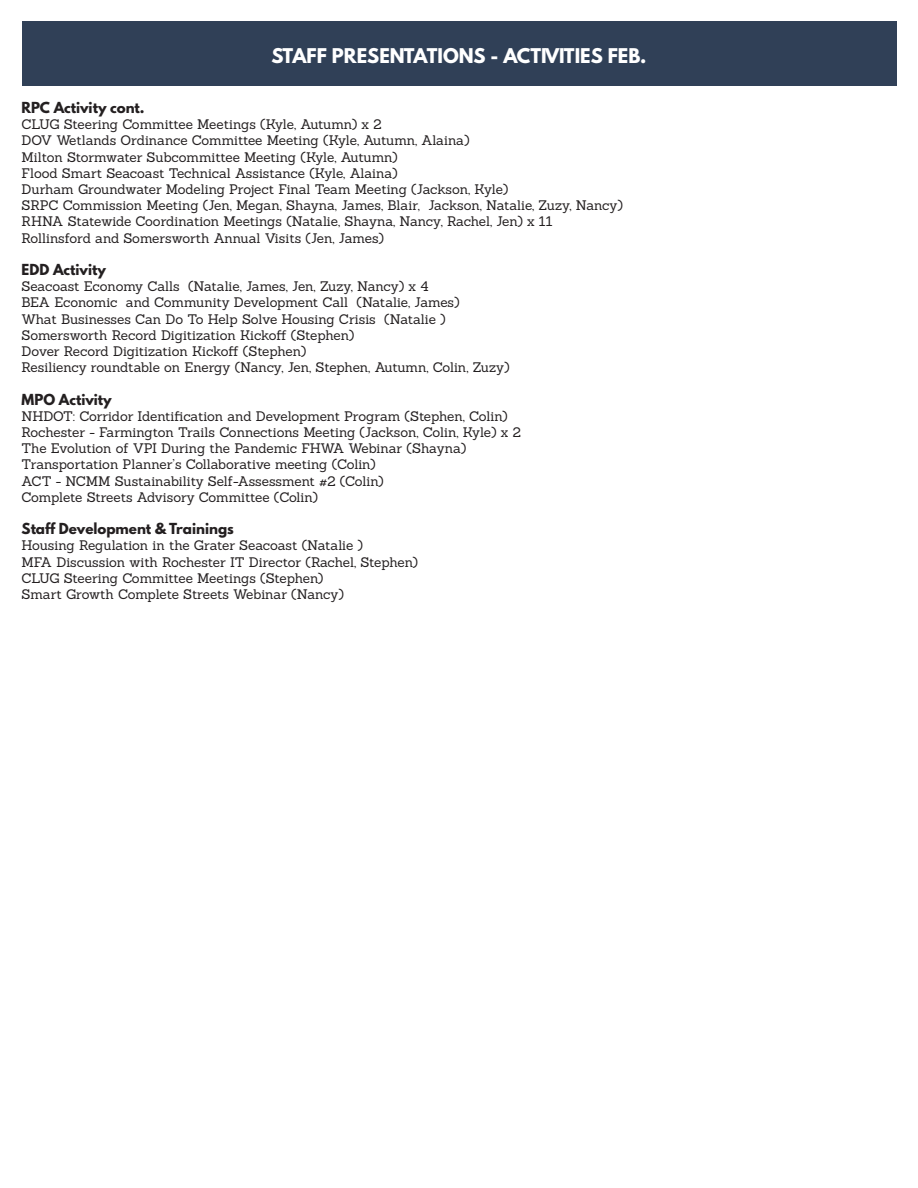
<style>
.page{position:relative;width:918px;height:1188px;background:#fff}
.page>*{position:absolute;margin:0;border:0;box-sizing:border-box;transform-origin:0 0}
.Table_Header{font:700 18px "League Spartan";color:#fff}
.Text{font:13.5px "Sanchez";letter-spacing:-.005em;color:#231f20}
.t1{font:700 13.5px "League Spartan";color:#231f20}
</style>
<div class="page">
<div style="left:22px;top:22px;width:874px;height:64px;background:#304057"></div>
<p class="Table_Header" style="left:271px;top:42px;width:377px">STAFF PRESENTATIONS - ACTIVITIES FEB.</p>
<p class="t1" style="left:22px;top:97px;width:125px">RPC Activity cont.</p>
<p class="Text" style="left:22px;top:116px;width:361px">CLUG Steering Committee Meetings (Kyle, Autumn) x 2</p>
<p class="Text" style="left:22px;top:132px;width:450px">DOV Wetlands Ordinance Committee Meeting (Kyle, Autumn, Alaina)</p>
<p class="Text" style="left:22px;top:148px;width:378px">Milton Stormwater Subcommittee Meeting (Kyle, Autumn)</p>
<p class="Text" style="left:22px;top:164px;width:378px">Flood Smart Seacoast Technical Assistance (Kyle, Alaina)</p>
<p class="Text" style="left:22px;top:180px;width:488px">Durham Groundwater Modeling Project Final Team Meeting (Jackson, Kyle)</p>
<p class="Text" style="left:22px;top:197px;width:603px">SRPC Commission Meeting (Jen, Megan, Shayna, James, Blair, Jackson, Natalie, Zuzy, Nancy)</p>
<p class="Text" style="left:22px;top:213px;width:533px">RHNA Statewide Coordination Meetings (Natalie, Shayna, Nancy, Rachel, Jen) x 11</p>
<p class="Text" style="left:22px;top:229px;width:364px">Rollinsford and Somersworth Annual Visits (Jen, James)</p>
<p class="t1" style="left:22px;top:259px;width:86px">EDD Activity</p>
<p class="Text" style="left:22px;top:278px;width:408px">Seacoast Economy Calls (Natalie, James, Jen, Zuzy, Nancy) x 4</p>
<p class="Text" style="left:22px;top:294px;width:440px">BEA Economic and Community Development Call (Natalie, James)</p>
<p class="Text" style="left:22px;top:310px;width:426px">What Businesses Can Do To Help Solve Housing Crisis (Natalie )</p>
<p class="Text" style="left:22px;top:326px;width:334px">Somersworth Record Digitization Kickoff (Stephen)</p>
<p class="Text" style="left:22px;top:342px;width:286px">Dover Record Digitization Kickoff (Stephen)</p>
<p class="Text" style="left:22px;top:359px;width:490px">Resiliency roundtable on Energy (Nancy, Jen, Stephen, Autumn, Colin, Zuzy)</p>
<p class="t1" style="left:22px;top:388px;width:92px">MPO Activity</p>
<p class="Text" style="left:22px;top:407px;width:488px">NHDOT: Corridor Identification and Development Program (Stephen, Colin)</p>
<p class="Text" style="left:22px;top:423px;width:501px">Rochester - Farmington Trails Connections Meeting (Jackson, Colin, Kyle) x 2</p>
<p class="Text" style="left:22px;top:440px;width:446px">The Evolution of VPI During the Pandemic FHWA Webinar (Shayna)</p>
<p class="Text" style="left:22px;top:456px;width:356px">Transportation Planner’s Collaborative meeting (Colin)</p>
<p class="Text" style="left:22px;top:472px;width:364px">ACT - NCMM Sustainability Self-Assessment #2 (Colin)</p>
<p class="Text" style="left:22px;top:488px;width:298px">Complete Streets Advisory Committee (Colin)</p>
<p class="t1" style="left:22px;top:518px;width:214px">Staff Development &amp; Trainings</p>
<p class="Text" style="left:22px;top:537px;width:343px">Housing Regulation in the Grater Seacoast (Natalie )</p>
<p class="Text" style="left:22px;top:553px;width:398px">MFA Discussion with Rochester IT Director (Rachel, Stephen)</p>
<p class="Text" style="left:22px;top:569px;width:303px">CLUG Steering Committee Meetings (Stephen)</p>
<p class="Text" style="left:22px;top:585px;width:324px">Smart Growth Complete Streets Webinar (Nancy)</p>
</div>
